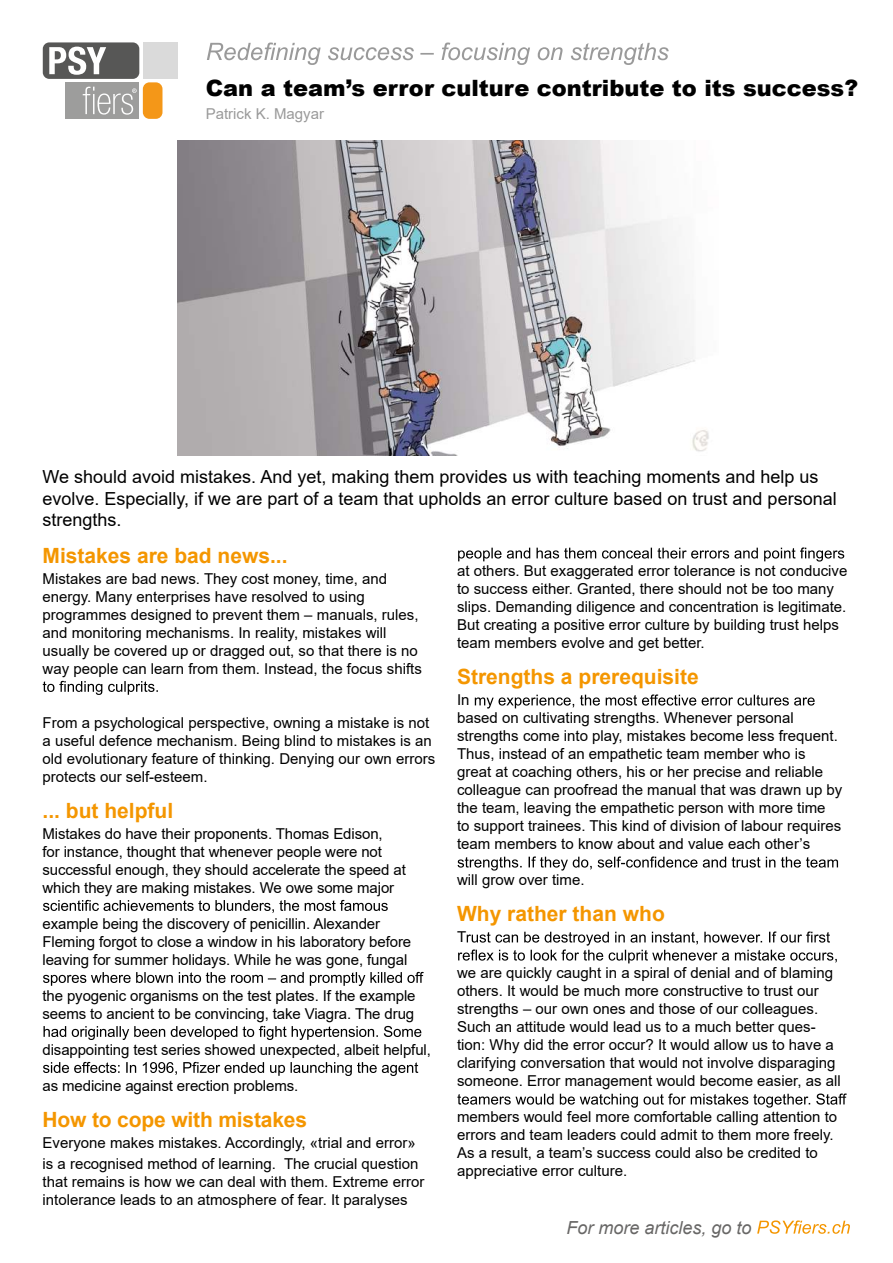
<style>
.page{position:relative;width:893px;height:1263px;background:#fff}
.page>*{position:absolute;margin:0;border:0;box-sizing:border-box;transform-origin:0 0}
.t1{font:900 22.5px "Arial";color:#000}
.t2{font:700 21px "Arial";color:#f49600}
.t3{font:18px/21.6px "Arial";color:#000}
.t4{font:italic 18px "Arial";color:#686766}
.t5{font:15px/18px "Arial";color:#000}
.t6{font:15px "Arial";color:#9a9a9a}
</style>
<div class="page">
<svg style="left:43px;top:681px;width:115px;height:14px"></svg>
<svg style="left:43px;top:900px;width:345px;height:13px"></svg>
<svg style="left:43px;top:972px;width:381px;height:14px"></svg>
<svg style="left:44px;top:1026px;width:377px;height:14px"></svg>
<svg style="left:43px;top:1062px;width:375px;height:14px"></svg>
<svg style="left:458px;top:547px;width:386px;height:14px"></svg>
<svg style="left:475px;top:694px;width:340px;height:14px"></svg>
<svg style="left:458px;top:856px;width:380px;height:14px"></svg>
<svg style="left:458px;top:931px;width:379px;height:32px"></svg>
<svg style="left:457px;top:1093px;width:390px;height:14px"></svg>
<svg style="left:207px;top:43px;width:462px;height:22px"></svg>
<div style="left:66px;top:82px;width:73px;height:37px;background:#9d9d9c"></div>
<div style="left:43px;top:42px;width:96px;height:37px;background:#575756;border-radius:6px"></div>
<div style="left:143px;top:82px;width:19px;height:37px;background:#f49718;border-radius:7px"></div>
<div style="left:143px;top:42px;width:34px;height:37px;background:#dadada"></div>
<svg style="left:49px;top:47px;width:57px;height:28px"></svg>
<svg style="left:83px;top:87px;width:54px;height:28px"></svg>
<svg style="left:757px;top:1220px;width:93px;height:14px"></svg>
<img style="left:177px;top:140px;width:532px;height:316px">
<h1 class="t1" style="left:206px;top:75px;width:654px">Can a team’s error culture contribute to its success?</h1>
<p class="t6" style="left:206px;top:108px;width:120px">Patrick K. Magyar</p>
<p class="t3" style="left:43px;top:467px;width:796px">We should avoid mistakes. And yet, making them provides us with teaching moments and help us evolve. Especially, if we are part of a team that upholds an error culture based on trust and personal strengths.</p>
<h2 class="t2" style="left:43px;top:547px;width:247px">Mistakes are bad news...</h2>
<p class="t5" style="left:43px;top:571px;width:381px">Mistakes are bad news. They cost money, time, and energy. Many enterprises have resolved to using programmes designed to prevent them – manuals, rules, and monitoring mechanisms. In reality, mistakes will usually be covered up or dragged out, so that there is no way people can learn from them. Instead, the focus shifts</p>
<p class="t5" style="left:43px;top:715px;width:394px">From a psychological perspective, owning a mistake is not a useful defence mechanism. Being blind to mistakes is an old evolutionary feature of thinking. Denying our own errors protects our self-esteem.</p>
<h2 class="t2" style="left:43px;top:802px;width:132px">... but helpful</h2>
<p class="t5" style="left:42px;top:826px;width:365px">Mistakes do have their proponents. Thomas Edison,<br>for instance, thought that whenever people were not successful enough, they should accelerate the speed at which they are making mistakes. We owe some major</p>
<p class="t5" style="left:43px;top:916px;width:370px">example being the discovery of penicillin. Alexander<br>Fleming forgot to close a window in his laboratory before leaving for summer holidays. While he was gone, fungal</p>
<p class="t5" style="left:43px;top:988px;width:375px">the pyogenic organisms on the test plates. If the example seems to ancient to be convincing, take Viagra. The drug</p>
<p class="t5" style="left:43px;top:1042px;width:390px">disappointing test series showed unexpected, albeit helpful,</p>
<p class="t5" style="left:43px;top:1078px;width:257px">as medicine against erection problems.</p>
<h2 class="t2" style="left:43px;top:1111px;width:266px">How to cope with mistakes</h2>
<p class="t5" style="left:43px;top:1133px;width:377px;line-height:21px">Everyone makes mistakes. Accordingly, «trial and error» is a recognised method of learning. The crucial question</p>
<p class="t5" style="left:43px;top:1174px;width:383px">that remains is how we can deal with them. Extreme error intolerance leads to an atmosphere of fear. It paralyses</p>
<p class="t5" style="left:457px;top:563px;width:392px">at others. But exaggerated error tolerance is not conducive to success either. Granted, there should not be too many slips. Demanding diligence and concentration is legitimate.<br>But creating a positive error culture by building trust helps team members evolve and get better.</p>
<h2 class="t2" style="left:457px;top:669px;width:243px">Strengths a prerequisite</h2>
<p class="t5" style="left:457px;top:692px;width:387px">In<br>based on cultivating strengths. Whenever personal strengths come into play, mistakes become less frequent.<br>Thus, instead of an empathetic team member who is great at coaching others, his or her precise and reliable colleague can proofread the manual that was drawn up by the team, leaving the empathetic person with more time<br>to support trainees. This kind of division of labour requires team members to know about and value each other’s</p>
<p class="t5" style="left:457px;top:872px;width:129px">will grow over time.</p>
<h2 class="t2" style="left:457px;top:906px;width:209px">Why rather than who</h2>
<p class="t5" style="left:457px;top:929px;width:11px">T</p>
<p class="t5" style="left:457px;top:965px;width:385px">we are quickly caught in a spiral of denial and of blaming others. It would be much more constructive to trust our strengths – our own ones and those of our colleagues.<br>Such an attitude would lead us to a much better ques&shy;tion: Why did the error occur? It would allow us to have a clarifying conversation that would not involve disparaging someone. Error management would become easier, as all</p>
<p class="t5" style="left:457px;top:1109px;width:382px">members would feel more comfortable calling attention to errors and team leaders could admit to them more freely.<br>As a result, a team’s success could also be credited to appreciative error culture.</p>
<p class="t4" style="left:566px;top:1221px;width:187px">For more articles, go to</p>
</div>
